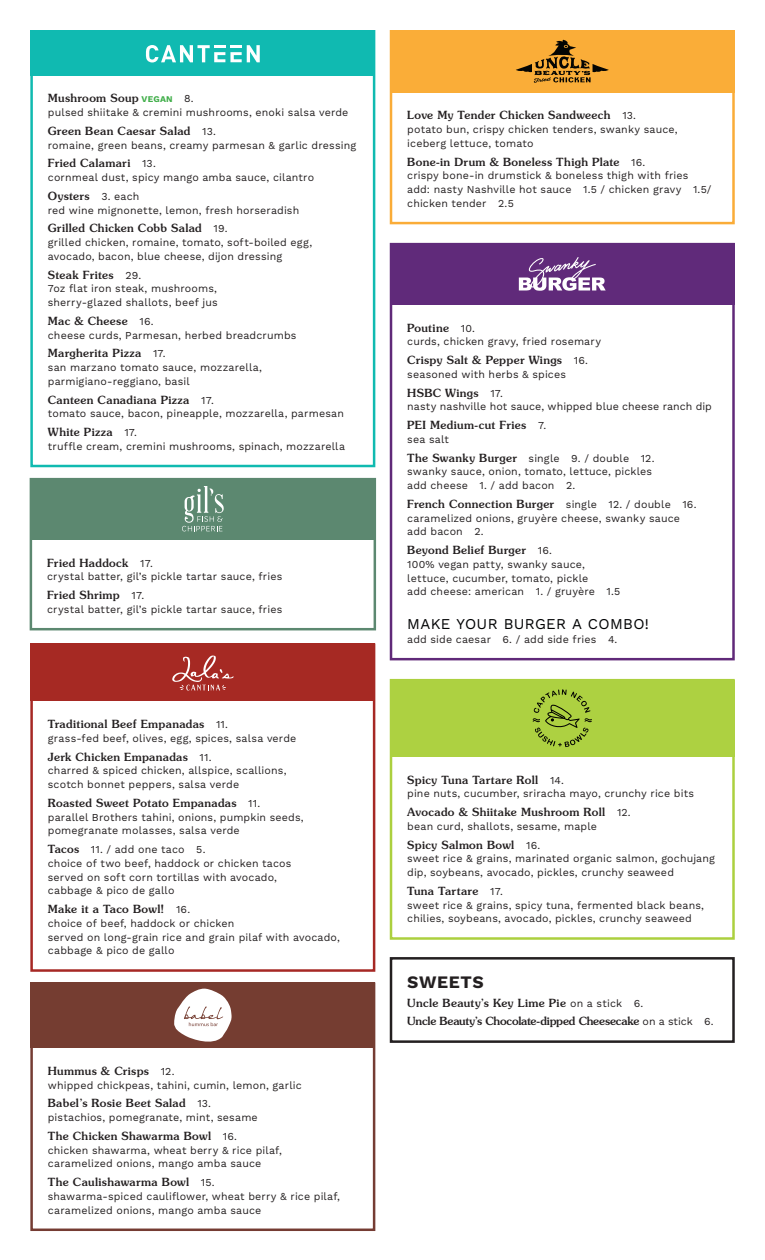
<style>
.page{position:relative;width:765px;height:1260px;background:#fff}
.page>*{position:absolute;margin:0;border:0;box-sizing:border-box;transform-origin:0 0}
.t1{font:700 17.5px "Work Sans";letter-spacing:.035em;color:#231f20}
.t2{font:15px "Work Sans";letter-spacing:.02em;color:#010203}
.t3{font:500 11.25px "Souvenir Std";letter-spacing:.03em;color:#231f20}
.t4{font:500 11.25px/18.8px "Souvenir Std";letter-spacing:-.01em;color:#231f20}
.t5{font:10.62px/13.8px "Work Sans";letter-spacing:.015em;color:#231f20}
.s1{font-family:"Work Sans";font-weight:700;font-size:8.75px;color:#40ae49}
.s2{font-family:"Work Sans";font-weight:400;font-size:10.62px}
.s3{font-family:"Souvenir Std";font-weight:500;font-size:11.25px}
</style>
<div class="page">
<div style="left:30px;top:30px;width:345px;height:437px;border:2px solid #10bab0"></div>
<div style="left:390px;top:30px;width:345px;height:194px;border:2px solid #faac38"></div>
<div style="left:390px;top:243px;width:345px;height:417px;border:2px solid #602979"></div>
<div style="left:390px;top:679px;width:345px;height:261px;border:2px solid #acd03f"></div>
<div style="left:30px;top:982px;width:345px;height:249px;border:2px solid #753c33"></div>
<div style="left:30px;top:643px;width:345px;height:329px;border:2px solid #a62824"></div>
<div style="left:30px;top:478px;width:346px;height:152px;border:2px solid #5c8870"></div>
<div style="left:390px;top:30px;width:345px;height:63px;background:#faad38"></div>
<div style="left:30px;top:30px;width:345px;height:45px;background:#10bab1"></div>
<svg style="left:146px;top:45px;width:114px;height:17px"></svg>
<svg style="left:516px;top:40px;width:93px;height:43px"></svg>
<div style="left:390px;top:243px;width:345px;height:62px;background:#602a7a"></div>
<div style="left:30px;top:478px;width:345px;height:62px;background:#5c8870"></div>
<svg style="left:182px;top:486px;width:42px;height:45px"></svg>
<div style="left:30px;top:643px;width:345px;height:58px;background:#a62923"></div>
<svg style="left:519px;top:257px;width:87px;height:34px"></svg>
<svg style="left:172px;top:655px;width:62px;height:36px"></svg>
<div style="left:30px;top:982px;width:345px;height:66px;background:#753d31"></div>
<svg style="left:174px;top:989px;width:58px;height:53px"></svg>
<div style="left:390px;top:680px;width:345px;height:77px;background:#add141"></div>
<svg style="left:533px;top:689px;width:59px;height:58px"></svg>
<div style="left:390px;top:957px;width:345px;height:86px;border:2px solid #231f20"></div>
<p class="t3" style="left:48px;top:91px;width:147px">Mushroom Soup <span class="s1">VEGAN</span> <span class="s2">8.</span></p>
<p class="t5" style="left:48px;top:106px;width:302px">pulsed shiitake &amp; cremini mushrooms, enoki salsa verde</p>
<p class="t3" style="left:48px;top:124px;width:170px">Green Bean Caesar Salad <span class="s2">13.</span></p>
<p class="t5" style="left:48px;top:138px;width:310px">romaine, green beans, creamy parmesan &amp; garlic dressing</p>
<p class="t3" style="left:48px;top:156px;width:110px">Fried Calamari <span class="s2">13.</span></p>
<p class="t5" style="left:48px;top:171px;width:268px">cornmeal dust, spicy mango amba sauce, cilantro</p>
<p class="t3" style="left:48px;top:189px;width:93px">Oysters <span class="s2">3. each</span></p>
<p class="t5" style="left:48px;top:203px;width:253px">red wine mignonette, lemon, fresh horseradish</p>
<p class="t3" style="left:48px;top:221px;width:181px">Grilled Chicken Cobb Salad <span class="s2">19.</span></p>
<p class="t5" style="left:48px;top:236px;width:266px">grilled chicken, romaine, tomato, soft-boiled egg, avocado, bacon, blue cheese, dijon dressing</p>
<p class="t3" style="left:48px;top:268px;width:95px">Steak Frites <span class="s2">29.</span></p>
<p class="t5" style="left:48px;top:282px;width:171px">7oz flat iron steak, mushrooms, sherry-glazed shallots, beef jus</p>
<p class="t3" style="left:48px;top:314px;width:107px">Mac &amp; Cheese <span class="s2">16.</span></p>
<p class="t5" style="left:48px;top:328px;width:250px">cheese curds, Parmesan, herbed breadcrumbs</p>
<p class="t3" style="left:48px;top:346px;width:119px">Margherita Pizza <span class="s2">17.</span></p>
<p class="t5" style="left:48px;top:361px;width:216px">san marzano tomato sauce, mozzarella, parmigiano-reggiano, basil</p>
<p class="t3" style="left:48px;top:393px;width:168px">Canteen Canadiana Pizza <span class="s2">17.</span></p>
<p class="t5" style="left:48px;top:407px;width:298px">tomato sauce, bacon, pineapple, mozzarella, parmesan</p>
<p class="t3" style="left:48px;top:425px;width:91px">White Pizza <span class="s2">17.</span></p>
<p class="t5" style="left:48px;top:440px;width:299px">truffle cream, cremini mushrooms, spinach, mozzarella</p>
<p class="t3" style="left:47px;top:556px;width:107px">Fried Haddock <span class="s2">17.</span></p>
<p class="t5" style="left:47px;top:570px;width:237px">crystal batter, gil’s pickle tartar sauce, fries</p>
<p class="t3" style="left:47px;top:588px;width:99px">Fried Shrimp <span class="s2">17.</span></p>
<p class="t5" style="left:47px;top:603px;width:237px">crystal batter, gil’s pickle tartar sauce, fries</p>
<p class="t3" style="left:48px;top:717px;width:182px">Traditional Beef Empanadas <span class="s2">11.</span></p>
<p class="t5" style="left:48px;top:732px;width:250px">grass-fed beef, olives, egg, spices, salsa verde</p>
<p class="t3" style="left:48px;top:750px;width:165px">Jerk Chicken Empanadas <span class="s2">11.</span></p>
<p class="t5" style="left:48px;top:764px;width:240px">charred &amp; spiced chicken, allspice, scallions, scotch bonnet peppers, salsa verde</p>
<p class="t3" style="left:48px;top:796px;width:214px">Roasted Sweet Potato Empanadas <span class="s2">11.</span></p>
<p class="t5" style="left:48px;top:811px;width:257px">parallel Brothers tahini, onions, pumpkin seeds, pomegranate molasses, salsa verde</p>
<p class="t5" style="left:48px;top:843px;width:245px"><span class="s3">Tacos</span> 11. / add one taco 5.<br>choice of two beef, haddock or chicken tacos served on soft corn tortillas with avocado, cabbage &amp; pico de gallo</p>
<p class="t3" style="left:48px;top:902px;width:144px">Make it a Taco Bowl! <span class="s2">16.</span></p>
<p class="t5" style="left:48px;top:917px;width:294px">choice of beef, haddock or chicken<br>served on long-grain rice and grain pilaf with avocado, cabbage &amp; pico de gallo</p>
<p class="t3" style="left:48px;top:1064px;width:128px">Hummus &amp; Crisps <span class="s2">12.</span></p>
<p class="t5" style="left:48px;top:1079px;width:255px">whipped chickpeas, tahini, cumin, lemon, garlic</p>
<p class="t3" style="left:48px;top:1096px;width:165px">Babel’s Rosie Beet Salad <span class="s2">13.</span></p>
<p class="t5" style="left:48px;top:1111px;width:211px">pistachios, pomegranate, mint, sesame</p>
<p class="t3" style="left:48px;top:1129px;width:191px">The Chicken Shawarma Bowl <span class="s2">16.</span></p>
<p class="t5" style="left:48px;top:1144px;width:236px">chicken shawarma, wheat berry &amp; rice pilaf, caramelized onions, mango amba sauce</p>
<p class="t3" style="left:48px;top:1175px;width:168px">The Caulishawarma Bowl <span class="s2">15.</span></p>
<p class="t5" style="left:48px;top:1190px;width:294px">shawarma-spiced cauliflower, wheat berry &amp; rice pilaf, caramelized onions, mango amba sauce</p>
<p class="t3" style="left:407px;top:108px;width:230px">Love My Tender Chicken Sandweech <span class="s2">13.</span></p>
<p class="t5" style="left:407px;top:123px;width:272px">potato bun, crispy chicken tenders, swanky sauce, iceberg lettuce, tomato</p>
<p class="t3" style="left:407px;top:155px;width:240px">Bone-in Drum &amp; Boneless Thigh Plate <span class="s2">16.</span></p>
<p class="t5" style="left:407px;top:169px;width:306px">crispy bone-in drumstick &amp; boneless thigh with fries add: nasty Nashville hot sauce 1.5 / chicken gravy 1.5/ chicken tender 2.5</p>
<p class="t3" style="left:407px;top:321px;width:69px">Poutine <span class="s2">10.</span></p>
<p class="t5" style="left:407px;top:335px;width:195px">curds, chicken gravy, fried rosemary</p>
<p class="t3" style="left:407px;top:353px;width:182px">Crispy Salt &amp; Pepper Wings <span class="s2">16.</span></p>
<p class="t5" style="left:407px;top:368px;width:160px">seasoned with herbs &amp; spices</p>
<p class="t3" style="left:407px;top:386px;width:97px">HSBC Wings <span class="s2">17.</span></p>
<p class="t5" style="left:407px;top:400px;width:306px">nasty nashville hot sauce, whipped blue cheese ranch dip</p>
<p class="t3" style="left:407px;top:418px;width:141px">PEI Medium-cut Fries <span class="s2">7.</span></p>
<p class="t5" style="left:407px;top:430px;width:249px;line-height:18.8px">sea salt<br><span class="s3">The Swanky Burger</span> single 9. / double 12.</p>
<p class="t5" style="left:407px;top:465px;width:246px">swanky sauce, onion, tomato, lettuce, pickles add cheese 1. / add bacon 2.</p>
<p class="t3" style="left:407px;top:497px;width:291px">French Connection Burger <span class="s2">single 12. / double 16.</span></p>
<p class="t5" style="left:407px;top:512px;width:274px">caramelized onions, gruyère cheese, swanky sauce add bacon 2.</p>
<p class="t3" style="left:407px;top:543px;width:146px">Beyond Belief Burger <span class="s2">16.</span></p>
<p class="t5" style="left:407px;top:558px;width:215px">100% vegan patty, swanky sauce, lettuce, cucumber, tomato, pickle<br>add cheese: american 1. / gruyère 1.5</p>
<h2 class="t2" style="left:407px;top:615px;width:243px">MAKE YOUR BURGER A COMBO!</h2>
<p class="t5" style="left:407px;top:633px;width:212px">add side caesar 6. / add side fries 4.</p>
<p class="t3" style="left:407px;top:773px;width:158px">Spicy Tuna Tartare Roll <span class="s2">14.</span></p>
<p class="t5" style="left:407px;top:787px;width:288px">pine nuts, cucumber, sriracha mayo, crunchy rice bits</p>
<p class="t3" style="left:407px;top:805px;width:225px">Avocado &amp; Shiitake Mushroom Roll <span class="s2">12.</span></p>
<p class="t5" style="left:407px;top:820px;width:191px">bean curd, shallots, sesame, maple</p>
<p class="t3" style="left:407px;top:838px;width:135px">Spicy Salmon Bowl <span class="s2">16.</span></p>
<p class="t5" style="left:407px;top:852px;width:309px">sweet rice &amp; grains, marinated organic salmon, gochujang dip, soybeans, avocado, pickles, crunchy seaweed</p>
<p class="t3" style="left:407px;top:884px;width:97px">Tuna Tartare <span class="s2">17.</span></p>
<p class="t5" style="left:407px;top:898px;width:298px">sweet rice &amp; grains, spicy tuna, fermented black beans, chilies, soybeans, avocado, pickles, crunchy seaweed</p>
<h1 class="t1" style="left:407px;top:972px;width:78px">SWEETS</h1>
<p class="t4" style="left:407px;top:993px;width:308px">Uncle Beauty’s Key Lime Pie <span class="s2">on a stick 6.<br></span>Uncle Beauty’s Chocolate-dipped Cheesecake <span class="s2">on a stick 6.</span></p>
</div>
